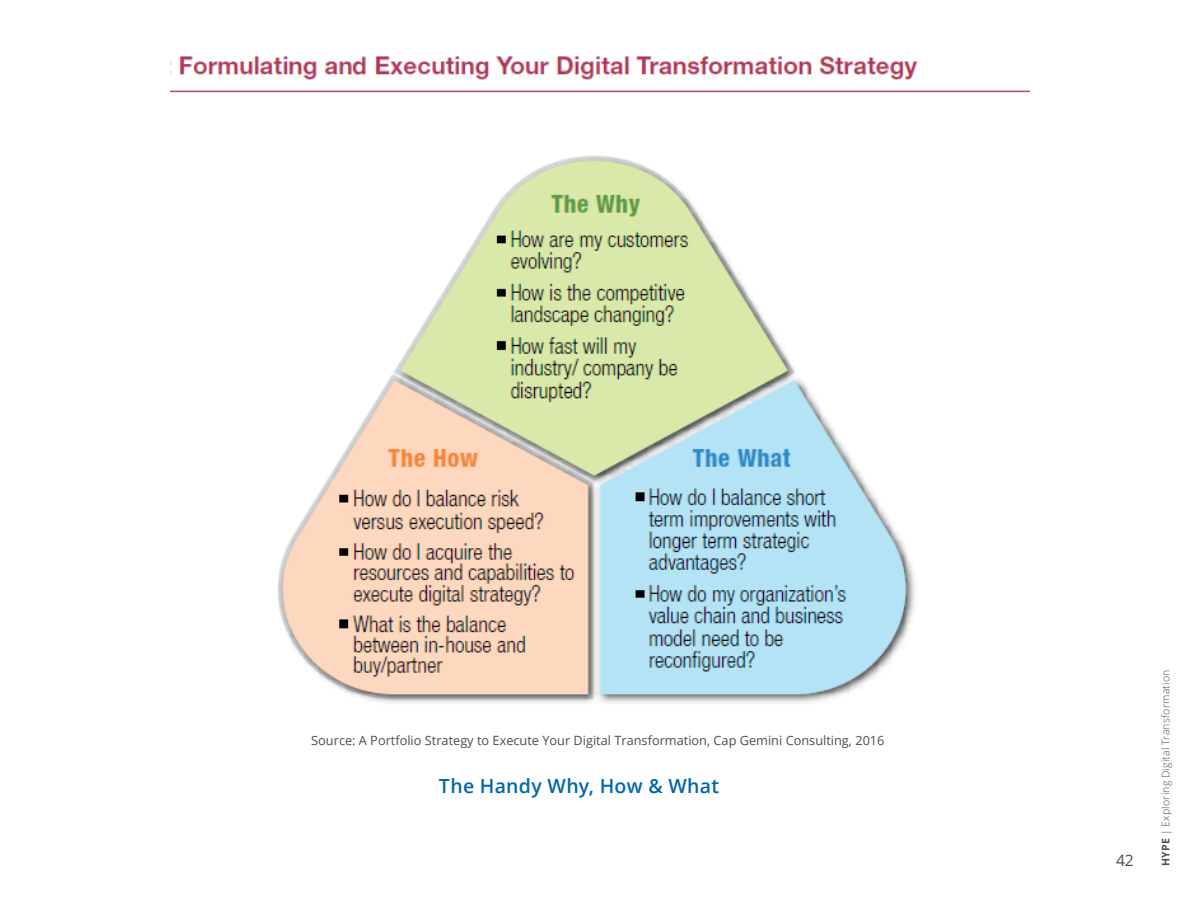
<style>
.page{position:relative;width:1200px;height:900px;background:#fff}
.page>*{position:absolute;margin:0;border:0;box-sizing:border-box;transform-origin:0 0}
.t1{font:600 19.5px "Open Sans";letter-spacing:.01em;color:#0068ac}
.t2{font:15.75px "Open Sans";color:#4d4d4f}
.t3{font:12.75px "Open Sans";color:#4d4d4f}
.t4{font:300 10.5px "Open Sans";letter-spacing:.02em;color:#4d4d4f}
.s1{font-weight:700}
</style>
<div class="page">
<img style="left:170px;top:56px;width:860px;height:648px">
<p class="t3" style="left:311px;top:731px;width:575px">Source: A Portfolio Strategy to Execute Your Digital Transformation, Cap Gemini Consulting, 2016</p>
<h1 class="t1" style="left:439px;top:772px;width:282px">The Handy Why, How &amp; What</h1>
<p class="t2" style="left:1116px;top:849px;width:19px">42</p>
<p class="t4" style="left:1159px;top:866px;width:198px;rotate:-90deg"><span class="s1">HYPE</span> | Exploring Digital Transformation</p>
</div>
